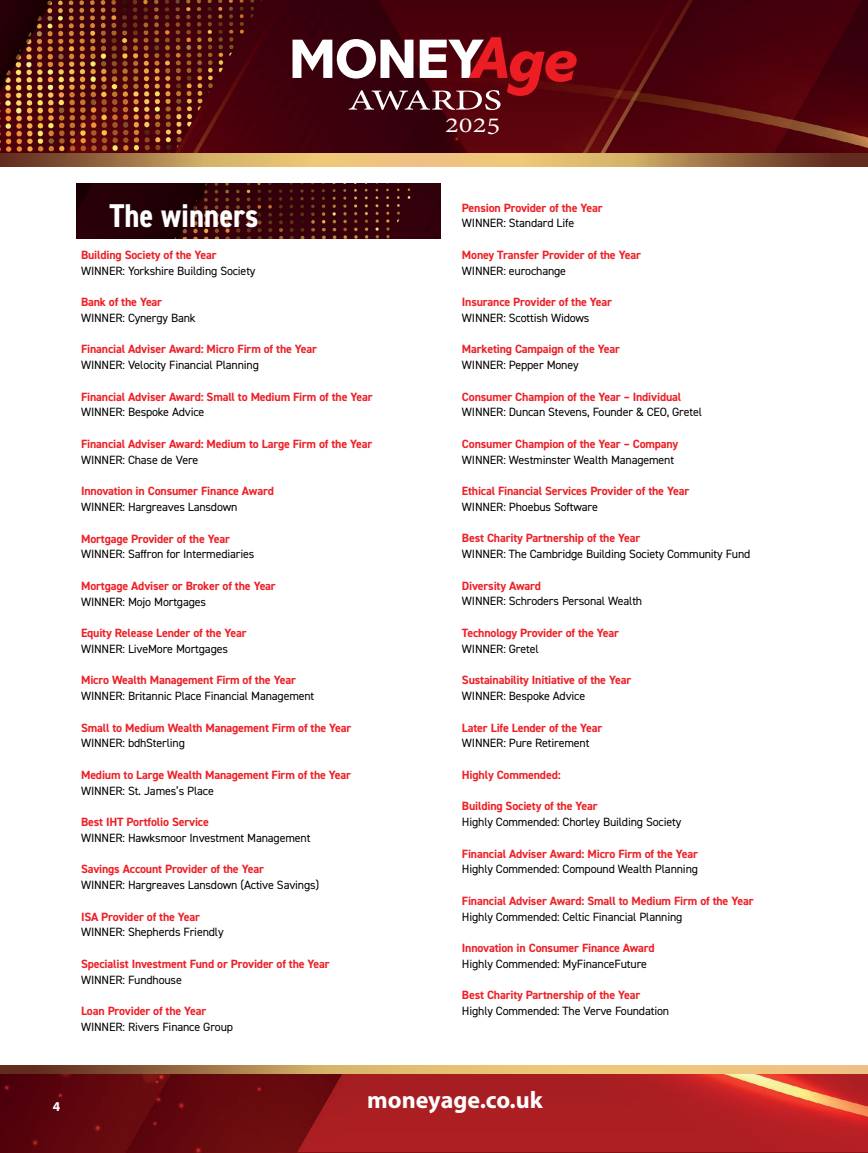
<style>
.page{position:relative;width:868px;height:1153px;background:#fff}
.page>*{position:absolute;margin:0;border:0;box-sizing:border-box;transform-origin:0 0}
.t1{font:700 condensed 33px "DIN2014";color:#fff}
.t2{font:26.55px "Adobe Devanagari";color:#fff;scale:1.15 1}
.t3{font:700 24px "Myriad Pro";color:#fff}
.t4{font:700 13.5px "Myriad Pro";color:#fff}
.t5{font:700 12px "DIN2014";letter-spacing:-.015em;color:#ed2127}
.t6{font:12px "DIN2014";letter-spacing:-.015em;color:#000}
</style>
<div class="page">
<img style="left:0;top:0;width:867px;height:153px">
<img style="left:0;top:1073px;width:867px;height:79px">
<svg style="left:865px;top:153px;width:2px;height:14px"></svg>
<svg style="left:0;top:153px;width:865px;height:14px;background:#bb9159"></svg>
<svg style="left:0;top:1065px;width:867px;height:8px;background:#c89f61"></svg>
<svg style="left:292px;top:37px;width:284px;height:73px"></svg>
<img style="left:77px;top:184px;width:363px;height:54px">
<h2 class="t2" style="left:445px;top:109px;width:50px">2025</h2>
<h1 class="t1" style="left:109px;top:194px;width:150px">The winners</h1>
<p class="t5" style="left:81px;top:247px;width:137px">Building Society of the Year</p>
<p class="t6" style="left:81px;top:263px;width:176px">WINNER: Yorkshire Building Society</p>
<p class="t5" style="left:81px;top:294px;width:83px">Bank of the Year</p>
<p class="t6" style="left:81px;top:310px;width:116px">WINNER: Cynergy Bank</p>
<p class="t5" style="left:81px;top:341px;width:237px">Financial Adviser Award: Micro Firm of the Year</p>
<p class="t6" style="left:81px;top:357px;width:179px">WINNER: Velocity Financial Planning</p>
<p class="t5" style="left:81px;top:388px;width:293px">Financial Adviser Award: Small to Medium Firm of the Year</p>
<p class="t6" style="left:81px;top:405px;width:125px">WINNER: Bespoke Advice</p>
<p class="t5" style="left:81px;top:436px;width:293px">Financial Adviser Award: Medium to Large Firm of the Year</p>
<p class="t6" style="left:81px;top:452px;width:119px">WINNER: Chase de Vere</p>
<p class="t5" style="left:81px;top:483px;width:194px">Innovation in Consumer Finance Award</p>
<p class="t6" style="left:81px;top:499px;width:158px">WINNER: Hargreaves Lansdown</p>
<p class="t5" style="left:81px;top:530px;width:150px">Mortgage Provider of the Year</p>
<p class="t6" style="left:81px;top:546px;width:175px">WINNER: Saffron for Intermediaries</p>
<p class="t5" style="left:81px;top:577px;width:196px">Mortgage Adviser or Broker of the Year</p>
<p class="t6" style="left:81px;top:594px;width:126px">WINNER: Mojo Mortgages</p>
<p class="t5" style="left:81px;top:625px;width:167px">Equity Release Lender of the Year</p>
<p class="t6" style="left:81px;top:641px;width:148px">WINNER: LiveMore Mortgages</p>
<p class="t5" style="left:81px;top:672px;width:216px">Micro Wealth Management Firm of the Year</p>
<p class="t6" style="left:81px;top:688px;width:235px">WINNER: Britannic Place Financial Management</p>
<p class="t5" style="left:81px;top:719px;width:272px">Small to Medium Wealth Management Firm of the Year</p>
<p class="t6" style="left:81px;top:735px;width:105px">WINNER: bdhSterling</p>
<p class="t5" style="left:81px;top:766px;width:271px">Medium to Large Wealth Management Firm of the Year</p>
<p class="t6" style="left:81px;top:783px;width:134px">WINNER: St. James’s Place</p>
<p class="t5" style="left:81px;top:814px;width:129px">Best IHT Portfolio Service</p>
<p class="t6" style="left:81px;top:830px;width:231px">WINNER: Hawksmoor Investment Management</p>
<p class="t5" style="left:81px;top:861px;width:184px">Savings Account Provider of the Year</p>
<p class="t6" style="left:81px;top:877px;width:240px">WINNER: Hargreaves Lansdown (Active Savings)</p>
<p class="t5" style="left:81px;top:908px;width:121px">ISA Provider of the Year</p>
<p class="t6" style="left:81px;top:924px;width:144px">WINNER: Shepherds Friendly</p>
<p class="t5" style="left:81px;top:955px;width:250px">Specialist Investment Fund or Provider of the Year</p>
<p class="t6" style="left:81px;top:972px;width:102px">WINNER: Fundhouse</p>
<p class="t5" style="left:81px;top:1003px;width:127px">Loan Provider of the Year</p>
<p class="t6" style="left:81px;top:1019px;width:153px">WINNER: Rivers Finance Group</p>
<p class="t5" style="left:462px;top:199px;width:142px">Pension Provider of the Year</p>
<p class="t6" style="left:462px;top:216px;width:114px">WINNER: Standard Life</p>
<p class="t5" style="left:462px;top:247px;width:180px">Money Transfer Provider of the Year</p>
<p class="t6" style="left:462px;top:263px;width:106px">WINNER: eurochange</p>
<p class="t5" style="left:462px;top:294px;width:152px">Insurance Provider of the Year</p>
<p class="t6" style="left:462px;top:310px;width:129px">WINNER: Scottish Widows</p>
<p class="t5" style="left:462px;top:341px;width:160px">Marketing Campaign of the Year</p>
<p class="t6" style="left:462px;top:357px;width:118px">WINNER: Pepper Money</p>
<p class="t5" style="left:462px;top:388px;width:221px">Consumer Champion of the Year – Individual</p>
<p class="t6" style="left:462px;top:404px;width:241px">WINNER: Duncan Stevens, Founder &amp; CEO, Gretel</p>
<p class="t5" style="left:462px;top:435px;width:218px">Consumer Champion of the Year – Company</p>
<p class="t6" style="left:462px;top:452px;width:214px">WINNER: Westminster Wealth Management</p>
<p class="t5" style="left:462px;top:483px;width:229px">Ethical Financial Services Provider of the Year</p>
<p class="t6" style="left:462px;top:499px;width:137px">WINNER: Phoebus Software</p>
<p class="t5" style="left:462px;top:530px;width:180px">Best Charity Partnership of the Year</p>
<p class="t6" style="left:462px;top:546px;width:290px">WINNER: The Cambridge Building Society Community Fund</p>
<p class="t5" style="left:462px;top:577px;width:81px">Diversity Award</p>
<p class="t6" style="left:462px;top:593px;width:182px">WINNER: Schroders Personal Wealth</p>
<p class="t5" style="left:462px;top:624px;width:158px">Technology Provider of the Year</p>
<p class="t6" style="left:462px;top:641px;width:78px">WINNER: Gretel</p>
<p class="t5" style="left:462px;top:672px;width:171px">Sustainability Initiative of the Year</p>
<p class="t6" style="left:462px;top:688px;width:125px">WINNER: Bespoke Advice</p>
<p class="t5" style="left:462px;top:719px;width:142px">Later Life Lender of the Year</p>
<p class="t6" style="left:462px;top:735px;width:129px">WINNER: Pure Retirement</p>
<p class="t5" style="left:462px;top:766px;width:100px">Highly Commended:</p>
<p class="t5" style="left:462px;top:798px;width:137px">Building Society of the Year</p>
<p class="t6" style="left:462px;top:814px;width:221px">Highly Commended: Chorley Building Society</p>
<p class="t5" style="left:462px;top:845px;width:237px">Financial Adviser Award: Micro Firm of the Year</p>
<p class="t6" style="left:462px;top:861px;width:237px">Highly Commended: Compound Wealth Planning</p>
<p class="t5" style="left:462px;top:892px;width:293px">Financial Adviser Award: Small to Medium Firm of the Year</p>
<p class="t6" style="left:462px;top:908px;width:222px">Highly Commended: Celtic Financial Planning</p>
<p class="t5" style="left:462px;top:939px;width:194px">Innovation in Consumer Finance Award</p>
<p class="t6" style="left:462px;top:956px;width:187px">Highly Commended: MyFinanceFuture</p>
<p class="t5" style="left:462px;top:987px;width:180px">Best Charity Partnership of the Year</p>
<p class="t6" style="left:462px;top:1003px;width:209px">Highly Commended: The Verve Foundation</p>
<p class="t4" style="left:53px;top:1097px;width:9px">4</p>
<h3 class="t3" style="left:367px;top:1084px;width:177px">moneyage.co.uk</h3>
</div>
